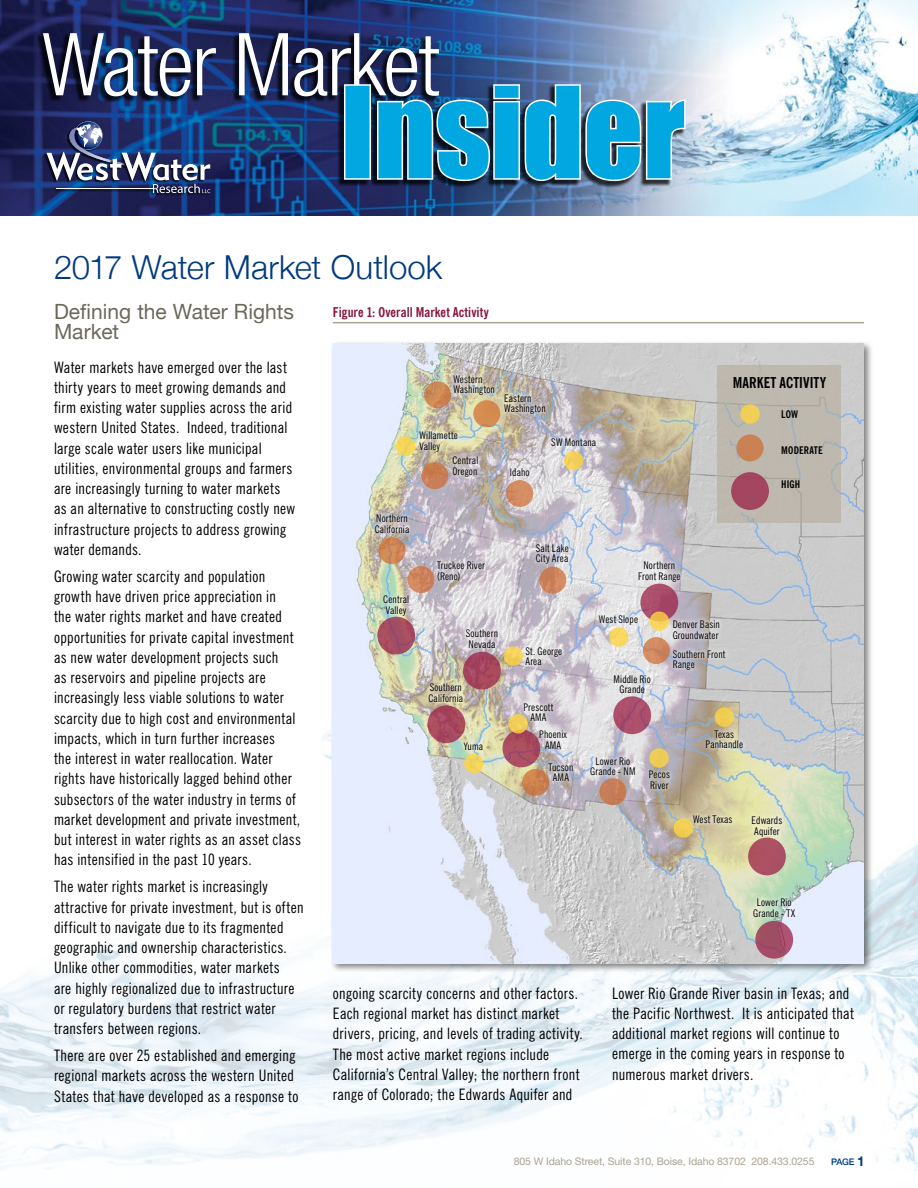
<style>
.page{position:relative;width:918px;height:1188px;background:#fff}
.page>*{position:absolute;margin:0;border:0;box-sizing:border-box;transform-origin:0 0}
.t1{font:300 33px "Helvetica Neue";letter-spacing:-.005em;color:#003a80}
.t2{font:21px/20.2px "Helvetica Neue";color:#6d685c}
.t3{font:condensed 15.75px/20.2px "News Gothic BT";letter-spacing:.02em;color:#000}
.t4{font:700 condensed 15px "News Gothic BT";letter-spacing:.01em;color:#000}
.t5{font:700 condensed 13.5px "News Gothic BT";letter-spacing:.005em;color:#88153d}
.t6{font:condensed 10.5px/10.5px "News Gothic BT";letter-spacing:.015em;color:#000}
.t7{font:10.5px "Helvetica Neue";letter-spacing:-.01em;color:#aca391}
.t8{font:700 condensed 10.5px "News Gothic BT";letter-spacing:.015em;color:#000}
.t9{font:500 9px "Helvetica Neue";color:#003a80}
.s1{font-weight:700;font-size:13.5px}
</style>
<div class="page">
<img style="left:0;top:733px;width:918px;height:438px">
<img style="left:0;top:0;width:918px;height:216px">
<div style="left:44px;top:152px;width:36px;height:31px;background:#000;opacity:.75"></div>
<img style="left:47px;top:121px;width:163px;height:75px">
<hr style="left:55px;top:189px;width:99px;height:3px;background:#000;opacity:.75">
<hr style="left:57px;top:188px;width:97px;height:1px;background:#fff">
<div style="left:36px;top:33px;width:403px;height:70px;background:#000;opacity:.75"></div>
<svg style="left:43px;top:33px;width:148px;height:63px"></svg>
<svg style="left:197px;top:48px;width:19px;height:47px"></svg>
<svg style="left:239px;top:33px;width:49px;height:62px"></svg>
<div style="left:337px;top:84px;width:349px;height:104px;background:#000;opacity:.75"></div>
<img style="left:294px;top:33px;width:393px;height:150px">
<hr style="left:333px;top:322px;width:531px;height:1px;background:#aca391">
<div style="left:330px;top:340px;width:544px;height:633px;background:#000;opacity:.5"></div>
<img style="left:333px;top:343px;width:531px;height:620px">
<svg style="left:377px;top:617px;width:38px;height:37px"></svg>
<div style="left:640px;top:584px;width:38px;height:37px;background:#a94d6a;border-radius:50%"></div>
<svg style="left:643px;top:637px;width:27px;height:27px"></svg>
<div style="left:599px;top:778px;width:27px;height:27px;background:#c67d57;border-radius:50%"></div>
<svg style="left:522px;top:769px;width:27px;height:27px"></svg>
<svg style="left:539px;top:567px;width:27px;height:27px"></svg>
<svg style="left:408px;top:566px;width:27px;height:27px"></svg>
<svg style="left:379px;top:537px;width:27px;height:27px"></svg>
<svg style="left:421px;top:462px;width:27px;height:27px"></svg>
<svg style="left:506px;top:480px;width:27px;height:27px"></svg>
<svg style="left:473px;top:400px;width:27px;height:27px"></svg>
<svg style="left:424px;top:381px;width:27px;height:27px"></svg>
<svg style="left:613px;top:696px;width:38px;height:38px"></svg>
<div style="left:748px;top:838px;width:38px;height:37px;background:#ac5063;border-radius:50%"></div>
<svg style="left:755px;top:921px;width:38px;height:38px"></svg>
<svg style="left:427px;top:705px;width:38px;height:38px"></svg>
<svg style="left:502px;top:730px;width:38px;height:37px"></svg>
<svg style="left:463px;top:652px;width:38px;height:38px"></svg>
<svg style="left:650px;top:611px;width:19px;height:20px"></svg>
<div style="left:609px;top:627px;width:19px;height:20px;background:#f9d760;border-radius:50%"></div>
<div style="left:564px;top:451px;width:19px;height:19px;background:#f1ce5c;border-radius:50%"></div>
<svg style="left:396px;top:436px;width:19px;height:20px"></svg>
<svg style="left:504px;top:646px;width:19px;height:20px"></svg>
<svg style="left:508px;top:714px;width:20px;height:19px"></svg>
<svg style="left:464px;top:754px;width:20px;height:19px"></svg>
<svg style="left:649px;top:748px;width:20px;height:20px"></svg>
<div style="left:715px;top:707px;width:19px;height:20px;background:#f0cd50;border-radius:50%"></div>
<div style="left:674px;top:818px;width:19px;height:20px;background:#f2ce51;border-radius:50%"></div>
<svg style="left:531px;top:539px;width:42px;height:29px"></svg>
<svg style="left:547px;top:434px;width:53px;height:17px"></svg>
<svg style="left:448px;top:451px;width:34px;height:30px"></svg>
<svg style="left:415px;top:426px;width:47px;height:30px"></svg>
<svg style="left:371px;top:509px;width:42px;height:28px"></svg>
<svg style="left:433px;top:556px;width:57px;height:29px;background:#cbc4cd"></svg>
<svg style="left:379px;top:591px;width:35px;height:29px"></svg>
<svg style="left:521px;top:642px;width:46px;height:27px"></svg>
<svg style="left:462px;top:624px;width:40px;height:28px"></svg>
<svg style="left:424px;top:678px;width:44px;height:28px"></svg>
<svg style="left:519px;top:698px;width:39px;height:28px"></svg>
<svg style="left:535px;top:725px;width:37px;height:28px"></svg>
<svg style="left:586px;top:752px;width:54px;height:28px;background:#d4d2d9"></svg>
<svg style="left:749px;top:893px;width:51px;height:28px"></svg>
<svg style="left:748px;top:811px;width:39px;height:29px"></svg>
<svg style="left:689px;top:810px;width:48px;height:17px"></svg>
<svg style="left:701px;top:725px;width:47px;height:28px"></svg>
<svg style="left:645px;top:766px;width:29px;height:27px"></svg>
<svg style="left:668px;top:645px;width:62px;height:29px;background:#c0bec5"></svg>
<svg style="left:594px;top:610px;width:48px;height:19px"></svg>
<svg style="left:668px;top:615px;width:56px;height:28px;background:#cbc5ca"></svg>
<svg style="left:634px;top:556px;width:51px;height:29px"></svg>
<svg style="left:544px;top:758px;width:33px;height:28px"></svg>
<svg style="left:459px;top:737px;width:29px;height:17px"></svg>
<div style="left:717px;top:365px;width:124px;height:158px;background:#beb8ae"></div>
<div style="left:737px;top:434px;width:27px;height:27px;background:#ca8053;border-radius:50%"></div>
<div style="left:731px;top:472px;width:38px;height:38px;background:#a3465f;border-radius:50%"></div>
<div style="left:740px;top:404px;width:20px;height:20px;background:#f1cf56;border-radius:50%"></div>
<svg style="left:500px;top:389px;width:50px;height:29px"></svg>
<svg style="left:449px;top:370px;width:50px;height:29px"></svg>
<svg style="left:505px;top:463px;width:29px;height:17px"></svg>
<h1 class="t1" style="left:54px;top:241px;width:390px">2017 Water Market Outlook</h1>
<h2 class="t2" style="left:54px;top:302px;width:242px">Defining the Water Rights<br>Market</h2>
<p class="t3" style="left:54px;top:357px;width:243px">Water markets have emerged over the last thirty years to meet growing demands and firm existing water supplies across the arid western United States. Indeed, traditional large scale water users like municipal utilities, environmental groups and farmers are increasingly turning to water markets as an alternative to constructing costly new infrastructure projects to address growing water demands.</p>
<p class="t3" style="left:54px;top:566px;width:248px">Growing water scarcity and population growth have driven price appreciation in<br>the water rights market and have created opportunities for private capital investment as new water development projects such<br>as reservoirs and pipeline projects are increasingly less viable solutions to water scarcity due to high cost and environmental impacts, which in turn further increases<br>the interest in water reallocation. Water rights have historically lagged behind other subsectors of the water industry in terms of market development and private investment, but interest in water rights as an asset class has intensified in the past 10 years.</p>
<p class="t3" style="left:54px;top:877px;width:251px">The water rights market is increasingly attractive for private investment, but is often difficult to navigate due to its fragmented geographic and ownership characteristics.<br>Unlike other commodities, water markets<br>are highly regionalized due to infrastructure or regulatory burdens that restrict water transfers between regions.</p>
<p class="t3" style="left:54px;top:1045px;width:246px">There are over 25 established and emerging regional markets across the western United<br>States that have developed as a response to</p>
<p class="t5" style="left:333px;top:304px;width:157px">FIGURE 1: OVERALL MARKET ACTIVITY</p>
<p class="t6" style="left:375px;top:513px;width:36px">Northern<br>California</p>
<p class="t6" style="left:383px;top:594px;width:27px">Central<br>Valley</p>
<p class="t6" style="left:453px;top:374px;width:43px">Western<br>Washington</p>
<p class="t6" style="left:420px;top:430px;width:40px">Willamette<br>Valley</p>
<p class="t6" style="left:452px;top:455px;width:27px">Central<br>Oregon</p>
<p class="t6" style="left:504px;top:393px;width:43px">Eastern<br>Washington</p>
<p class="t6" style="left:510px;top:467px;width:21px">Idaho</p>
<p class="t6" style="left:551px;top:437px;width:46px">SW Montana</p>
<p class="t4" style="left:733px;top:373px;width:95px">MARKET ACTIVITY</p>
<p class="t8" style="left:781px;top:408px;width:18px">LOW</p>
<p class="t8" style="left:781px;top:443px;width:43px">MODERATE</p>
<p class="t8" style="left:781px;top:478px;width:21px">HIGH</p>
<p class="t6" style="left:437px;top:560px;width:49px">Truckee River (Reno)</p>
<p class="t6" style="left:466px;top:628px;width:34px">Southern<br>Nevada</p>
<p class="t6" style="left:536px;top:543px;width:34px">Salt Lake<br>City Area</p>
<p class="t6" style="left:525px;top:645px;width:38px">St. George<br>Area</p>
<p class="t6" style="left:638px;top:560px;width:44px;text-align:center">Northern<br>Front Range</p>
<p class="t6" style="left:599px;top:614px;width:41px">West Slope</p>
<p class="t6" style="left:673px;top:619px;width:49px">Denver Basin<br>Groundwater</p>
<p class="t6" style="left:673px;top:648px;width:54px">Southern Front<br>Range</p>
<p class="t6" style="left:429px;top:682px;width:36px">Southern<br>California</p>
<p class="t6" style="left:464px;top:741px;width:21px">Yuma</p>
<p class="t6" style="left:523px;top:702px;width:32px;text-align:center">Prescott<br>AMA</p>
<p class="t6" style="left:539px;top:729px;width:29px;text-align:center">Phoenix<br>AMA</p>
<p class="t6" style="left:548px;top:762px;width:26px;text-align:center">Tucson<br>AMA</p>
<p class="t6" style="left:614px;top:673px;width:39px;text-align:center">Middle Rio<br>Grande</p>
<p class="t6" style="left:590px;top:756px;width:47px;text-align:center">Lower Rio<br>Grande - NM</p>
<p class="t6" style="left:649px;top:769px;width:23px">Pecos<br>River</p>
<p class="t6" style="left:706px;top:729px;width:39px;text-align:center">Texas<br>Panhandle</p>
<p class="t6" style="left:693px;top:814px;width:41px">West Texas</p>
<p class="t6" style="left:752px;top:815px;width:32px">Edwards<br>Aquifer</p>
<p class="t6" style="left:753px;top:897px;width:44px;text-align:center">Lower Rio<br>Grande - TX</p>
<p class="t3" style="left:333px;top:983px;width:251px">ongoing scarcity concerns and other factors.<br>Each regional market has distinct market drivers, pricing, and levels of trading activity.<br>The most active market regions include California’s Central Valley; the northern front range of Colorado; the Edwards Aquifer and</p>
<p class="t3" style="left:612px;top:983px;width:243px">Lower Rio Grande River basin in Texas; and the Pacific Northwest. It is anticipated that additional market regions will continue to emerge in the coming years in response to numerous market drivers.</p>
<p class="t7" style="left:514px;top:1155px;width:302px">805 W Idaho Street, Suite 310, Boise, Idaho 83702 208.433.0255</p>
<p class="t9" style="left:831px;top:1154px;width:35px">PAGE <span class="s1">1</span></p>
</div>
